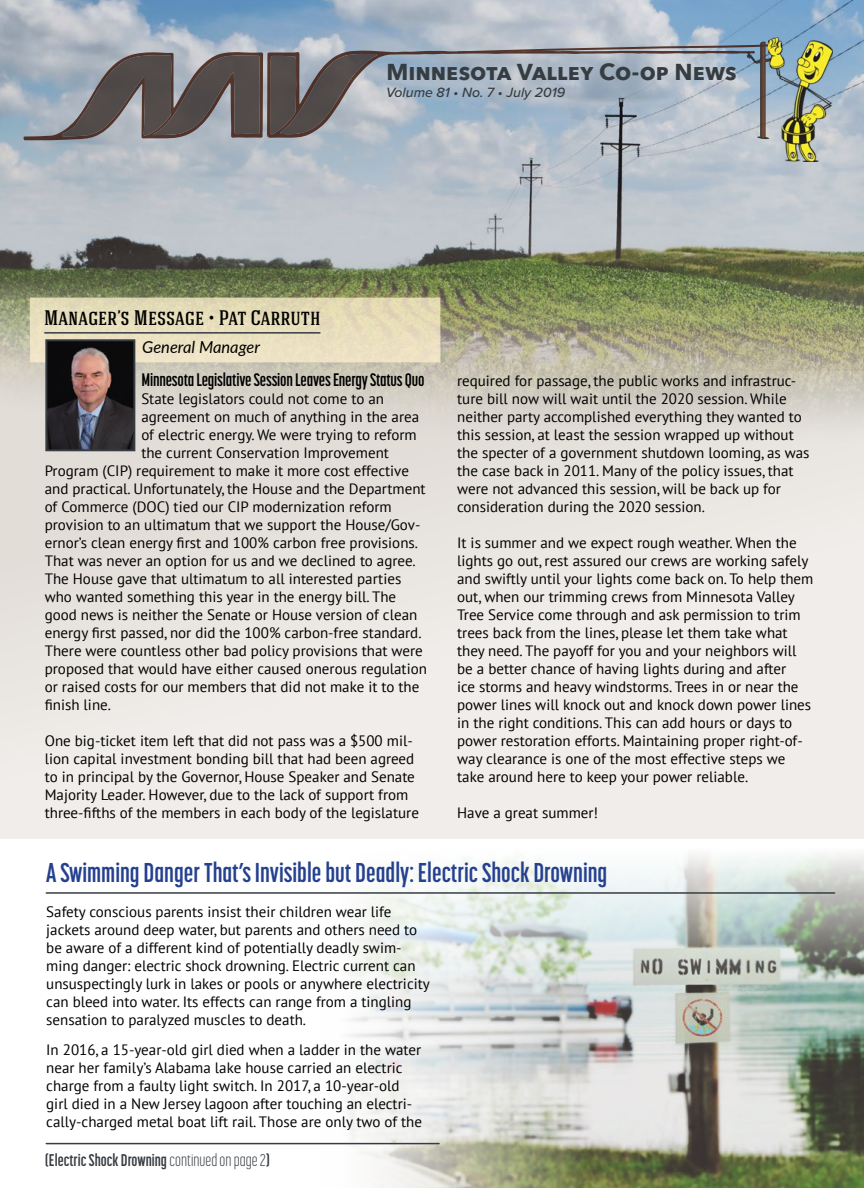
<style>
.page{position:relative;width:864px;height:1188px;background:#fff}
.page>*{position:absolute;margin:0;border:0;box-sizing:border-box;transform-origin:0 0}
.t1{font:700 27px "Korolev Compressed";color:#25408f}
.t2{font:700 22.95px "Avenir Next";letter-spacing:-.005em;color:#363d42}
.t3{font:500 21px "Hagin Caps";color:#000}
.t4{font:700 18px "Korolev Compressed";letter-spacing:-.01em;color:#000}
.t5{font:700 16.8px "Korolev Compressed";color:#363d42}
.t6{font:italic 16.5px "Lato";color:#000}
.t7{font:15px/18px "PT Sans";color:#000}
.t8{font:italic 500 13.95px "Proxima Nova";color:#363d42}
.s1{font-weight:300}
</style>
<div class="page">
<img style="left:0;top:0;width:864px;height:371px">
<svg style="left:23px;top:42px;width:745px;height:98px;background:#959ba3"></svg>
<img style="left:768px;top:38px;width:76px;height:124px">
<svg style="left:0;top:371px;width:864px;height:468px;background:#e8e5e0"></svg>
<img style="left:320px;top:854px;width:544px;height:334px">
<svg style="left:30px;top:298px;width:410px;height:64px;background:#e7ddbc"></svg>
<hr style="left:44px;top:332px;width:276px;height:2px;background:#363d42">
<img style="left:48px;top:342px;width:84px;height:106px">
<div style="left:45px;top:339px;width:90px;height:112px;border:2px solid #363d42"></div>
<hr style="left:46px;top:1143px;width:393px;height:1px;background:#363d42">
<hr style="left:46px;top:892px;width:789px;height:2px;background:#363d42">
<h2 class="t2" style="left:386px;top:52px;width:352px">Minnesota Valley Co-op News</h2>
<p class="t8" style="left:386px;top:84px;width:180px">Volume 81 • No. 7 • July 2019</p>
<h3 class="t3" style="left:44px;top:304px;width:278px">Manager’s Message • Pat Carruth</h3>
<p class="t6" style="left:142px;top:335px;width:119px">General Manager</p>
<p class="t4" style="left:141px;top:369px;width:285px">Minnesota Legislative Session Leaves Energy Status Quo</p>
<p class="t7" style="left:141px;top:389px;width:244px">State legislators could not come to an</p>
<p class="t7" style="left:141px;top:407px;width:279px">agreement on much of anything in the area</p>
<p class="t7" style="left:141px;top:425px;width:277px">of electric energy. We were trying to reform</p>
<p class="t7" style="left:141px;top:443px;width:249px">the current Conservation Improvement</p>
<p class="t7" style="left:45px;top:461px;width:366px">Program (CIP) requirement to make it more cost effective</p>
<p class="t7" style="left:45px;top:479px;width:382px">and practical. Unfortunately, the House and the Department</p>
<p class="t7" style="left:45px;top:497px;width:349px">of Commerce (DOC) tied our CIP modernization reform</p>
<p class="t7" style="left:45px;top:515px;width:377px">provision to an ultimatum that we support the House/Gov-</p>
<p class="t7" style="left:45px;top:533px;width:375px">ernor’s clean energy first and 100% carbon free provisions.</p>
<p class="t7" style="left:45px;top:551px;width:373px">That was never an option for us and we declined to agree.</p>
<p class="t7" style="left:45px;top:569px;width:358px">The House gave that ultimatum to all interested parties</p>
<p class="t7" style="left:45px;top:587px;width:353px">who wanted something this year in the energy bill. The</p>
<p class="t7" style="left:45px;top:605px;width:374px">good news is neither the Senate or House version of clean</p>
<p class="t7" style="left:45px;top:623px;width:378px">energy first passed, nor did the 100% carbon-free standard.</p>
<p class="t7" style="left:45px;top:641px;width:380px">There were countless other bad policy provisions that were</p>
<p class="t7" style="left:45px;top:659px;width:384px">proposed that would have either caused onerous regulation</p>
<p class="t7" style="left:45px;top:677px;width:376px">or raised costs for our members that did not make it to the</p>
<p class="t7" style="left:45px;top:695px;width:68px">finish line.</p>
<p class="t7" style="left:45px;top:731px;width:376px">One big-ticket item left that did not pass was a $500 mil&shy;lion capital investment bonding bill that had been agreed to in principal by the Governor, House Speaker and Senate Majority Leader. However, due to the lack of support from three-fifths of the members in each body of the legislature</p>
<p class="t7" style="left:457px;top:371px;width:354px">required for passage, the public works and infrastruc&shy;ture bill now will wait until the 2020 session. While neither party accomplished everything they wanted to this session, at least the session wrapped up without the specter of a government shutdown looming, as was the case back in 2011. Many of the policy issues, that were not advanced this session, will be back up for consideration during the 2020 session.</p>
<p class="t7" style="left:457px;top:533px;width:358px">It is summer and we expect rough weather. When the lights go out, rest assured our crews are working safely and swiftly until your lights come back on. To help them out, when our trimming crews from Minnesota Valley Tree Service come through and ask permission to trim trees back from the lines, please let them take what they need. The payoff for you and your neighbors will be a better chance of having lights during and after<br>ice storms and heavy windstorms. Trees in or near the power lines will knock out and knock down power lines in the right conditions. This can add hours or days to power restoration efforts. Maintaining proper right-of&shy;way clearance is one of the most effective steps we take around here to keep your power reliable.</p>
<p class="t7" style="left:457px;top:803px;width:143px">Have a great summer!</p>
<h1 class="t1" style="left:46px;top:857px;width:563px">A Swimming Danger That’s Invisible but Deadly: Electric Shock Drowning</h1>
<p class="t7" style="left:46px;top:902px;width:385px">Safety conscious parents insist their children wear life jackets around deep water, but parents and others need to be aware of a different kind of potentially deadly swim&shy;ming danger: electric shock drowning. Electric current can unsuspectingly lurk in lakes or pools or anywhere electricity can bleed into water. Its effects can range from a tingling sensation to paralyzed muscles to death.</p>
<p class="t7" style="left:46px;top:1040px;width:377px">In 2016, a 15-year-old girl died when a ladder in the water near her family’s Alabama lake house carried an electric charge from a faulty light switch. In 2017, a 10-year-old girl died in a New Jersey lagoon after touching an electri&shy;cally-charged metal boat lift rail. Those are only two of the</p>
<p class="t5" style="left:45px;top:1150px;width:226px">(Electric Shock Drowning <span class="s1">continued on page 2</span>)</p>
</div>
